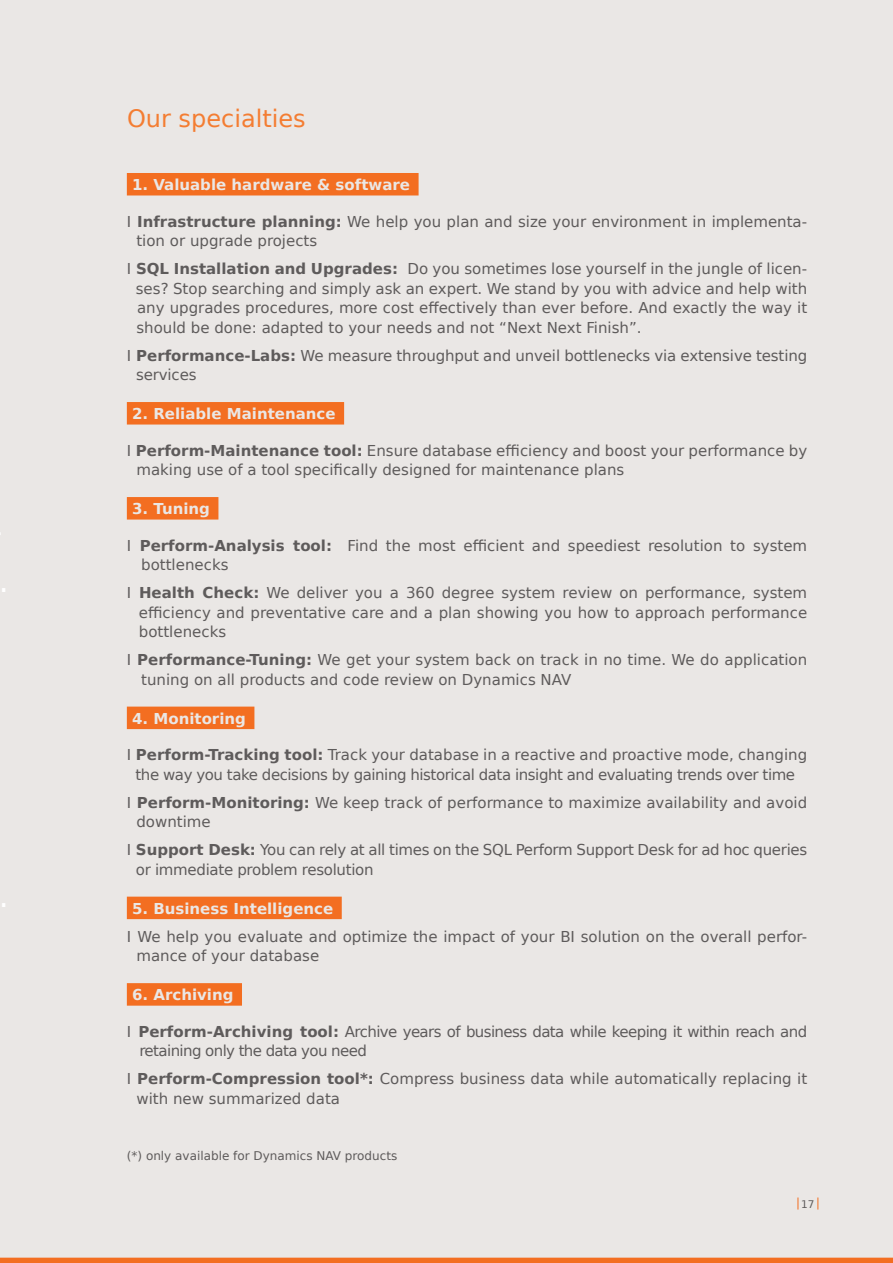
<style>
.page{position:relative;width:893px;height:1263px;background:#eae7e5}
.page>*{position:absolute;margin:0;border:0;box-sizing:border-box;transform-origin:0 0}
.t1{font:31.5px "DejaVu Sans";color:#fff}
.t2{font:24px "DejaVu Sans";color:#f47d32}
.t3{font:15px/19.5px "DejaVu Sans";color:#5e5b5b}
.t4{font:15px/19.5px "DejaVu Sans";letter-spacing:-.03em;color:#5e5b5b;text-align:center}
.t5{font:15px/19.5px "DejaVu Sans";letter-spacing:-.04em;color:#5e5b5b}
.t6{font:15px/19.5px "DejaVu Sans";letter-spacing:-.02em;color:#5e5b5b}
.t7{font:700 15px "DejaVu Sans";color:#eae7e5}
.t8{font:12px "DejaVu Sans";color:#5e5b5b}
.t9{font:10.5px "DejaVu Sans";color:#5e5b5b}
.s1{font-weight:700}
</style>
<div class="page">
<svg style="left:798px;top:1197px;width:1px;height:12px"></svg>
<svg style="left:817px;top:1197px;width:1px;height:12px"></svg>
<div style="left:0;top:1258px;width:893px;height:5px;background:#f36e21"></div>
<div style="left:127px;top:173px;width:292px;height:22px;background:#f36e21"></div>
<div style="left:127px;top:402px;width:217px;height:22px;background:#f36e21"></div>
<div style="left:127px;top:497px;width:91px;height:22px;background:#f36e21"></div>
<div style="left:127px;top:707px;width:127px;height:22px;background:#f36e21"></div>
<div style="left:127px;top:897px;width:215px;height:22px;background:#f36e21"></div>
<div style="left:127px;top:983px;width:115px;height:23px;background:#f36e21"></div>
<h1 class="t1" style="left:-1px;top:556px;width:12px">.</h1>
<h1 class="t1" style="left:-1px;top:870px;width:12px">.</h1>
<h2 class="t2" style="left:127px;top:99px;width:180px">Our specialties</h2>
<p class="t7" style="left:132px;top:172px;width:279px">1. Valuable hardware &amp; software</p>
<p class="t3" style="left:136px;top:211px;width:672px;text-indent:-10px">I <span class="s1">Infrastructure planning:</span> We help you plan and size your environment in implementa&shy;tion or upgrade projects</p>
<p class="t3" style="left:136px;top:258px;width:673px;text-align:justify;text-indent:-9px">I <span class="s1">SQL Installation and Upgrades:</span> Do you sometimes lose yourself in the jungle of licen&shy;ses? Stop searching and simply ask an expert. We stand by you with advice and help with any upgrades procedures, more cost effectively than ever before. And exactly the way it should be done: adapted to your needs and not “Next Next Finish”.</p>
<p class="t3" style="left:136px;top:345px;width:673px;text-indent:-9px">I <span class="s1">Performance-Labs:</span> We measure throughput and unveil bottlenecks via extensive testing services</p>
<p class="t7" style="left:132px;top:401px;width:205px">2. Reliable Maintenance</p>
<p class="t3" style="left:136px;top:440px;width:672px;text-indent:-10px">I <span class="s1">Perform-Maintenance tool:</span> Ensure database efficiency and boost your performance by making use of a tool specifically designed for maintenance plans</p>
<p class="t7" style="left:132px;top:496px;width:79px">3. Tuning</p>
<p class="t3" style="left:141px;top:535px;width:668px;text-indent:-14px">I <span class="s1">Perform-Analysis tool:</span> Find the most efficient and speediest resolution to system bottlenecks</p>
<p class="t3" style="left:139px;top:582px;width:670px;text-align:justify;text-indent:-12px">I <span class="s1">Health Check:</span> We deliver you a 360 degree system review on performance, system efficiency and preventative care and a plan showing you how to approach performance bottlenecks</p>
<p class="t3" style="left:141px;top:649px;width:668px;text-indent:-14px">I <span class="s1">Performance-Tuning:</span> We get your system back on track in no time. We do application tuning on all products and code review on Dynamics NAV</p>
<p class="t7" style="left:132px;top:706px;width:115px">4. Monitoring</p>
<p class="t4" style="left:127px;top:744px;width:682px">I <span class="s1">Perform-Tracking tool:</span> Track your database in a reactive and proactive mode, changing the way you take decisions by gaining historical data insight and evaluating trends over time</p>
<p class="t3" style="left:136px;top:792px;width:672px;text-indent:-10px">I <span class="s1">Perform-Monitoring:</span> We keep track of performance to maximize availability and avoid downtime</p>
<p class="t6" style="left:136px;top:839px;width:673px;text-indent:-9px">I <span class="s1">Support Desk:</span> You can rely at all times on the SQL Perform Support Desk for ad hoc queries or immediate problem resolution</p>
<p class="t7" style="left:132px;top:896px;width:203px">5. Business Intelligence</p>
<p class="t3" style="left:136px;top:926px;width:672px;text-indent:-10px">I We help you evaluate and optimize the impact of your BI solution on the overall perfor&shy;mance of your database</p>
<p class="t7" style="left:132px;top:982px;width:103px">6. Archiving</p>
<p class="t5" style="left:139px;top:1021px;width:669px;text-indent:-13px">I <span class="s1">Perform-Archiving tool:</span> Archive years of business data while keeping it within reach and retaining only the data you need</p>
<p class="t3" style="left:136px;top:1068px;width:672px;text-indent:-10px">I <span class="s1">Perform-Compression tool*:</span> Compress business data while automatically replacing it with new summarized data</p>
<p class="t8" style="left:127px;top:1146px;width:272px">(*) only available for Dynamics NAV products</p>
<p class="t9" style="left:801px;top:1195px;width:15px">17</p>
</div>
